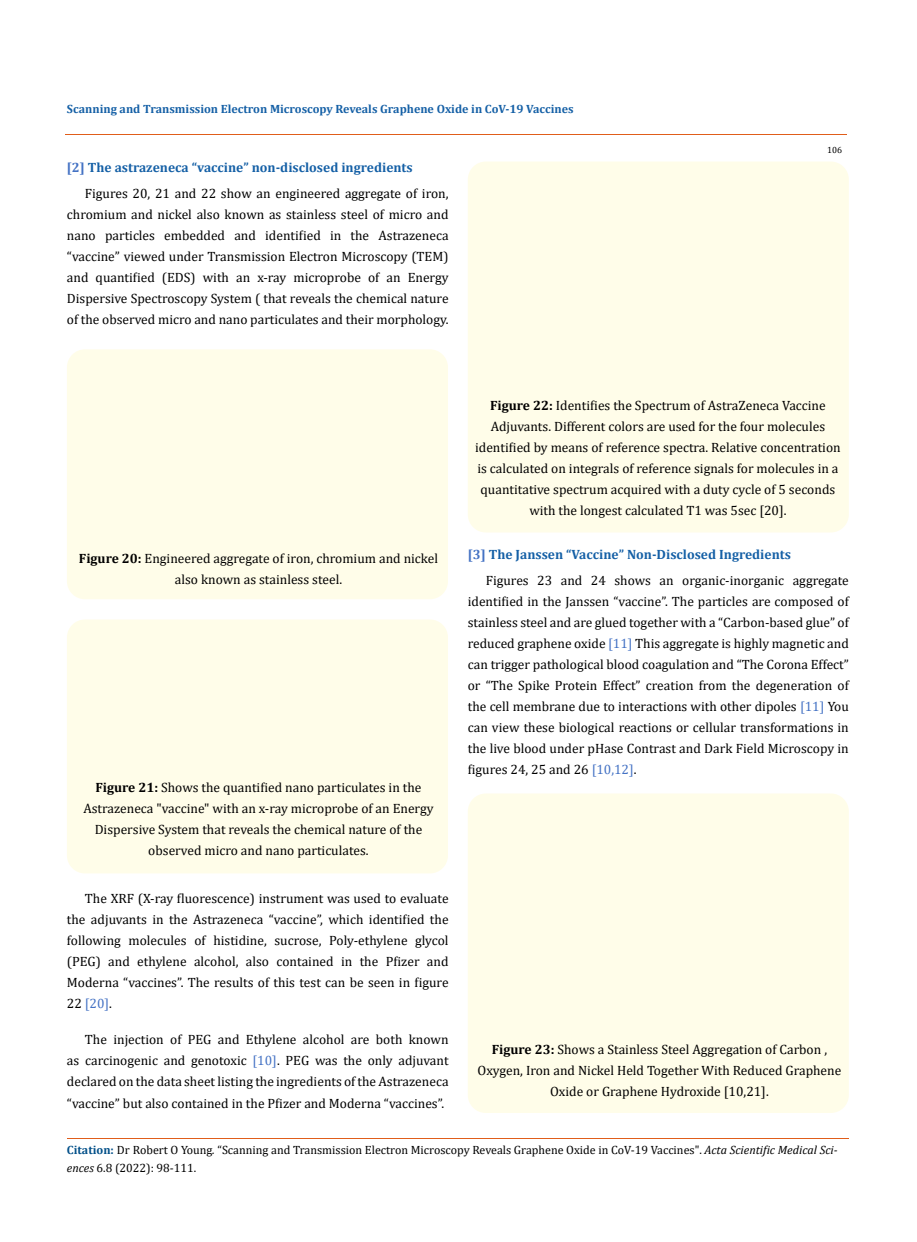
<style>
.page{position:relative;width:917px;height:1242px;background:#fff}
.page>*{position:absolute;margin:0;border:0;box-sizing:border-box;transform-origin:0 0}
.t1{font:13.5px/21px "Cambria";color:#000;text-align:justify}
.t2{font:12px/18px "Cambria";color:#000}
.t3{font:700 12px "Cambria";color:#1560a6}
.t4{font:9px "Cambria";color:#000}
.s1{font-weight:700;color:#4472c4}
.s2{font-weight:700;color:#1560a6}
.s3{font-weight:700}
.s4{color:#4472c4}
.s5{font-weight:700;color:#035089}
.s6{font-style:italic}
</style>
<div class="page">
<div style="left:67px;top:349px;width:381px;height:250px;background:#fffde9;border-radius:18px"></div>
<div style="left:67px;top:620px;width:381px;height:253px;background:#fffde9;border-radius:18px"></div>
<div style="left:468px;top:162px;width:380px;height:371px;background:#fffde9;border-radius:18px"></div>
<div style="left:468px;top:794px;width:380px;height:319px;background:#fffde9;border-radius:18px"></div>
<hr style="left:65px;top:135px;width:782px;height:1px;background:#e05d1a">
<hr style="left:67px;top:1138px;width:781px;height:1px;background:#e05d1a">
<p class="t3" style="left:67px;top:100px;width:508px">Scanning and Transmission Electron Microscopy Reveals Graphene Oxide in CoV-19 Vaccines</p>
<p class="t1" style="left:85px;top:155px;width:365px;line-height:25.5px;text-indent:-18px"><span class="s1">[2]</span> <span class="s2">The astrazeneca “vaccine” non-disclosed ingredients<br></span>Figures 20, 21 and 22 show an engineered aggregate of iron,</p>
<p class="t1" style="left:67px;top:204px;width:383px">chromium and nickel also known as stainless steel of micro and nano particles embedded and identified in the Astrazeneca “vaccine” viewed under Transmission Electron Microscopy (TEM) and quantified (EDS) with an x-ray microprobe of an Energy Dispersive Spectroscopy System ( that reveals the chemical nature of the observed micro and nano particulates and their morphology.</p>
<p class="t4" style="left:827px;top:145px;width:16px">106</p>
<p class="t1" style="left:79px;top:547px;width:360px;text-align:center"><span class="s3">Figure 20:</span> Engineered aggregate of iron, chromium and nickel also known as stainless steel.</p>
<p class="t1" style="left:83px;top:777px;width:352px;text-align:center"><span class="s3">Figure 21:</span> Shows the quantified nano particulates in the Astrazeneca "vaccine" with an x-ray microprobe of an Energy Dispersive System that reveals the chemical nature of the observed micro and nano particulates.</p>
<p class="t1" style="left:67px;top:888px;width:383px;text-indent:18px">The XRF (X-ray fluorescence) instrument was used to evaluate the adjuvants in the Astrazeneca “vaccine”, which identified the following molecules of histidine, sucrose, Poly-ethylene glycol (PEG) and ethylene alcohol, also contained in the Pfizer and Moderna “vaccines”. The results of this test can be seen in figure 22 <span class="s4">[20]</span>.</p>
<p class="t1" style="left:67px;top:1029px;width:383px;text-indent:18px">The injection of PEG and Ethylene alcohol are both known as carcinogenic and genotoxic <span class="s4">[10]</span>. PEG was the only adjuvant declared on the data sheet listing the ingredients of the Astrazeneca “vaccine” but also contained in the Pfizer and Moderna “vaccines”.</p>
<p class="t1" style="left:475px;top:395px;width:367px;text-align:center"><span class="s3">Figure 22:</span> Identifies the Spectrum of AstraZeneca Vaccine Adjuvants. Different colors are used for the four molecules identified by means of reference spectra. Relative concentration is calculated on integrals of reference signals for molecules in a quantitative spectrum acquired with a duty cycle of 5 seconds with the longest calculated T1 was 5sec [20].</p>
<p class="t1" style="left:486px;top:542px;width:364px;line-height:25.5px;text-indent:-18px"><span class="s1">[3]</span> <span class="s2">The Janssen “Vaccine” Non-Disclosed Ingredients<br></span>Figures 23 and 24 shows an organic-inorganic aggregate</p>
<p class="t1" style="left:468px;top:590px;width:382px">identified in the Janssen “vaccine”. The particles are composed of stainless steel and are glued together with a “Carbon-based glue” of reduced graphene oxide <span class="s4">[11]</span> This aggregate is highly magnetic and can trigger pathological blood coagulation and “The Corona Effect” or “The Spike Protein Effect” creation from the degeneration of the cell membrane due to interactions with other dipoles <span class="s4">[11]</span> You can view these biological reactions or cellular transformations in the live blood under pHase Contrast and Dark Field Microscopy in figures 24, 25 and 26 <span class="s4">[10,12]</span>.</p>
<p class="t1" style="left:477px;top:1038px;width:365px;text-align:center"><span class="s3">Figure 23:</span> Shows a Stainless Steel Aggregation of Carbon ,<br>Oxygen, Iron and Nickel Held Together With Reduced Graphene<br>Oxide or Graphene Hydroxide [10,21].</p>
<p class="t2" style="left:67px;top:1141px;width:772px"><span class="s5">Citation:</span> Dr Robert O Young<span class="s6">.</span> “Scanning and Transmission Electron Microscopy Reveals Graphene Oxide in CoV-19 Vaccines". <span class="s6">Acta Scientific Medical Sci&shy;ences</span> 6.8 (2022): 98-111.</p>
</div>
